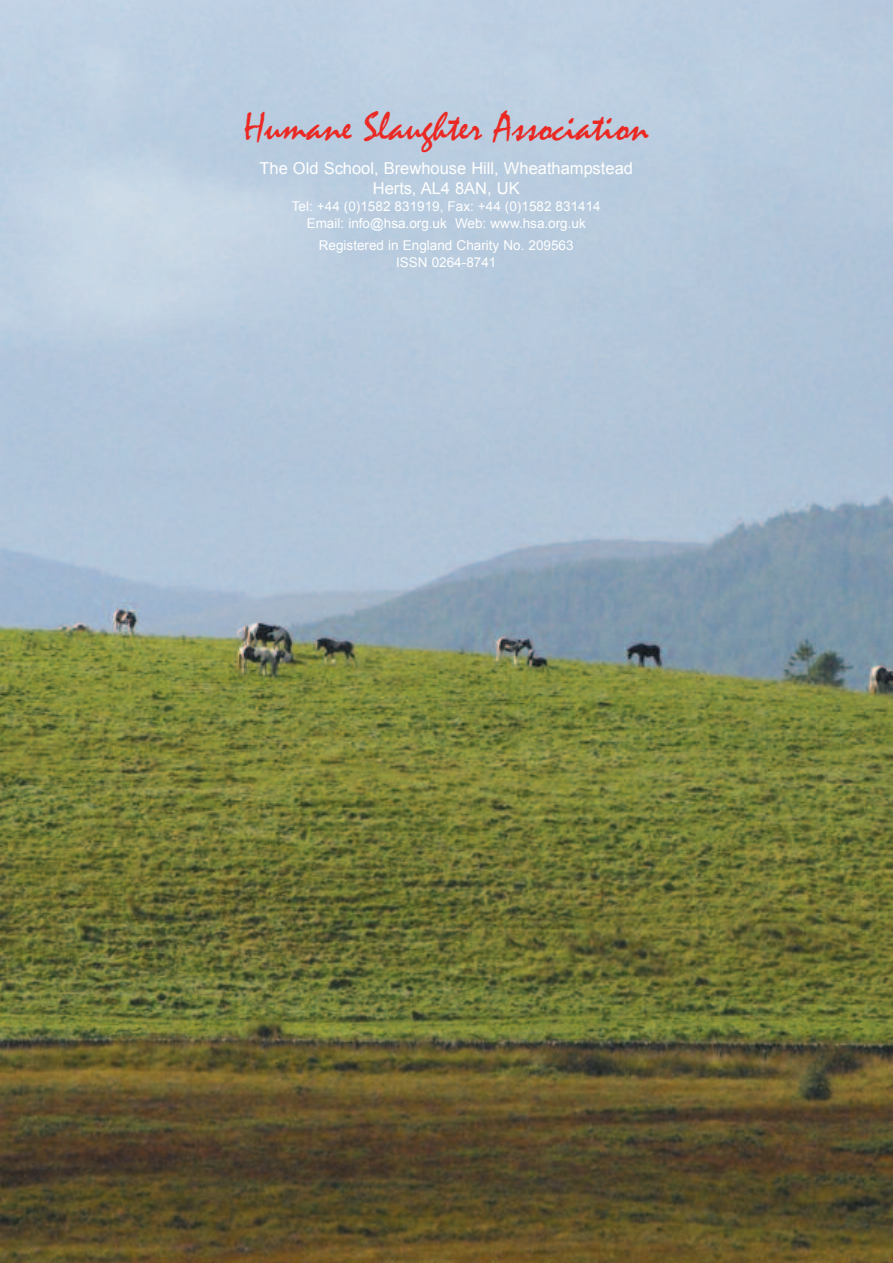
<style>
.page{position:relative;width:893px;height:1263px;background:#fff}
.page>*{position:absolute;margin:0;border:0;box-sizing:border-box;transform-origin:0 0}
.t1{font:41.25px "Mistral";color:#ea2924}
.t2{font:16.5px/19.8px "Arial";color:#fff;text-align:center}
.t3{font:13.5px/16.2px "Arial";color:#fff;text-align:center}
</style>
<div class="page">
<img style="left:0;top:0;width:893px;height:1263px">
<h1 class="t1" style="left:244px;top:109px;width:406px">Humane Slaughter Association</h1>
<p class="t2" style="left:259px;top:158px;width:375px">The Old School, Brewhouse Hill, Wheathampstead<br>Herts, AL4 8AN, UK</p>
<p class="t3" style="left:292px;top:199px;width:310px">Tel: +44 (0)1582 831919, Fax: +44 (0)1582 831414<br>Email: info@hsa.org.uk Web: www.hsa.org.uk</p>
<p class="t3" style="left:319px;top:237px;width:256px">Registered in England Charity No. 209563<br>ISSN 0264-8741</p>
</div>
